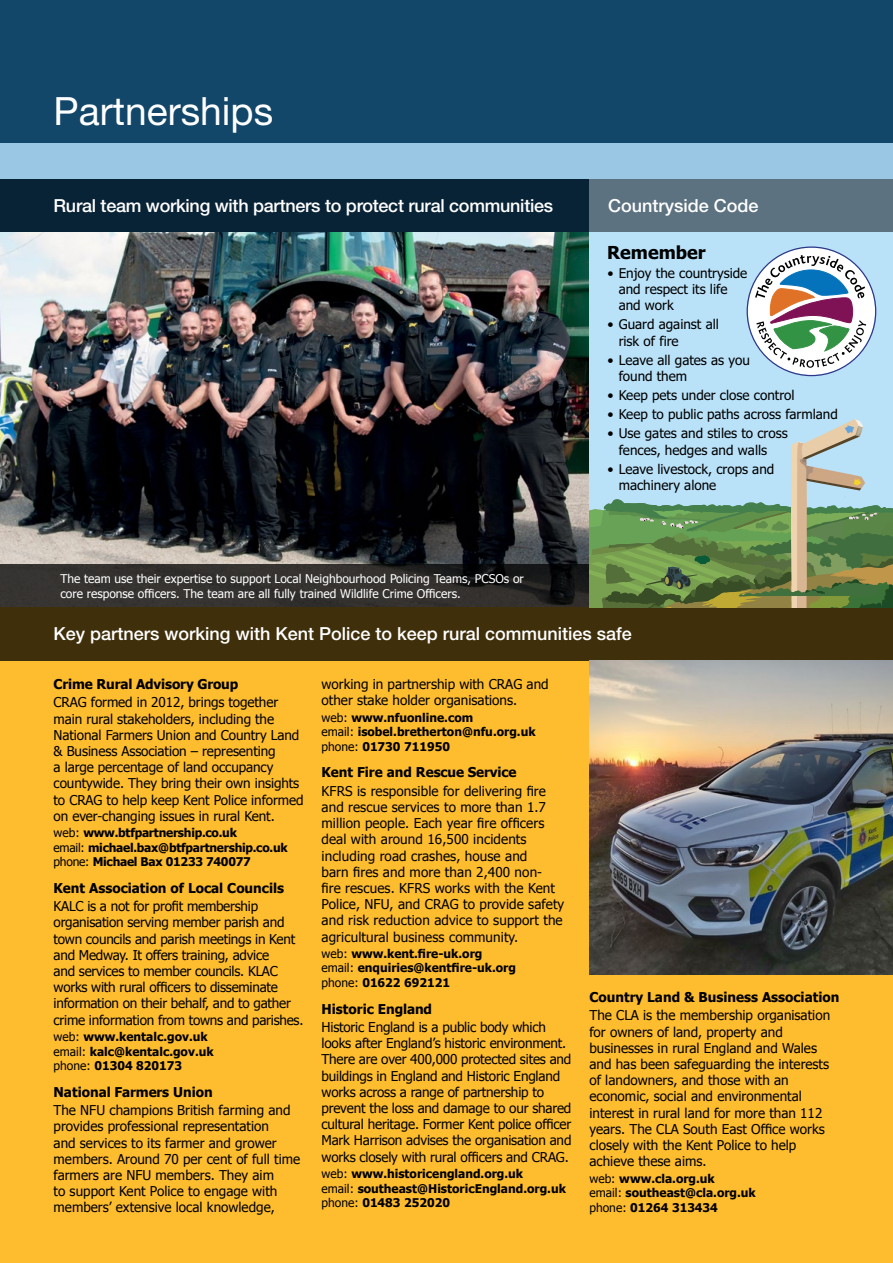
<style>
.page{position:relative;width:893px;height:1263px;background:#fff}
.page>*{position:absolute;margin:0;border:0;box-sizing:border-box;transform-origin:0 0}
.t1{font:39px "Helvetica Neue LT Pro";color:#fff}
.t2{font:500 18px "Helvetica Neue LT Pro";color:#fff}
.t3{font:700 18px "Tahoma";color:#000}
.t4{font:700 16.5px "Helvetica Neue LT Pro";color:#000}
.t5{font:13.5px/16.2px "Tahoma";color:#000}
.t6{font:13.5px/16.2px "Tahoma";letter-spacing:-.02em;color:#000}
.t7{font:700 13.5px "Tahoma";color:#000}
.t8{font:700 12px/14.4px "Tahoma";color:#000}
.t9{font:12px/14.4px "Tahoma";color:#fff}
.t10{font:700 12px/14.4px "Tahoma";letter-spacing:-.02em;color:#000}
.s1{font-weight:400}
</style>
<div class="page">
<img style="left:0;top:232px;width:589px;height:333px">
<div style="left:0;top:179px;width:589px;height:53px;background:#092336"></div>
<svg style="left:0;top:565px;width:589px;height:42px;background:#2e2c2a"></svg>
<div style="left:0;top:607px;width:893px;height:656px;background:#febc2f"></div>
<div style="left:0;top:607px;width:893px;height:54px;background:#3f2f0b"></div>
<div style="left:589px;top:179px;width:304px;height:428px;background:#b9e1f8"></div>
<svg style="left:589px;top:419px;width:304px;height:189px"></svg>
<svg style="left:747px;top:246px;width:129px;height:130px"></svg>
<div style="left:589px;top:179px;width:304px;height:53px;background:#5d7280"></div>
<div style="left:0;top:143px;width:893px;height:36px;background:#9ac7e4"></div>
<div style="left:0;top:0;width:893px;height:143px;background:#12476a"></div>
<img style="left:589px;top:661px;width:304px;height:314px">
<p class="t1" style="left:54px;top:88px;width:221px">Partnerships</p>
<p class="t2" style="left:54px;top:195px;width:501px">Rural team working with partners to protect rural communities</p>
<p class="t2" style="left:608px;top:195px;width:152px">Countryside Code</p>
<p class="t3" style="left:607px;top:240px;width:100px">Remember</p>
<p class="t5" style="left:619px;top:264px;width:130px;text-indent:-11px">• Enjoy the countryside and respect its life and work</p>
<p class="t5" style="left:619px;top:316px;width:102px;text-indent:-11px">• Guard against all risk of fire</p>
<p class="t5" style="left:619px;top:351px;width:133px;text-indent:-11px">• Leave all gates as you found them</p>
<p class="t5" style="left:608px;top:386px;width:188px">• Keep pets under close control</p>
<p class="t5" style="left:608px;top:406px;width:232px">• Keep to public paths across farmland</p>
<p class="t5" style="left:619px;top:425px;width:171px;text-indent:-11px">• Use gates and stiles to cross fences, hedges and walls</p>
<p class="t5" style="left:619px;top:460px;width:157px;text-indent:-11px">• Leave livestock, crops and machinery alone</p>
<p class="t4" style="left:608px;top:323px;width:45px">code:</p>
<p class="t5" style="left:621px;top:360px;width:56px">and work</p>
<p class="t5" style="left:621px;top:468px;width:102px">hedges and walls</p>
<p class="t9" style="left:60px;top:571px;width:465px">The team use their expertise to support Local Neighbourhood Policing Teams, PCSOs or core response officers. The team are all fully trained Wildlife Crime Officers.</p>
<p class="t2" style="left:54px;top:623px;width:580px">Key partners working with Kent Police to keep rural communities safe</p>
<p class="t7" style="left:54px;top:675px;width:186px">Crime Rural Advisory Group</p>
<p class="t5" style="left:54px;top:694px;width:251px">CRAG formed in 2012, brings together main rural stakeholders, including the National Farmers Union and Country Land &amp; Business Association – representing<br>a large percentage of land occupancy countywide. They bring their own insights to CRAG to help keep Kent Police informed on ever-changing issues in rural Kent.</p>
<p class="t10" style="left:54px;top:825px;width:236px"><span class="s1">web:</span> www.btfpartnership.co.uk<br><span class="s1">email:</span> michael.bax@btfpartnership.co.uk <span class="s1">phone:</span> Michael Bax 01233 740077</p>
<p class="t7" style="left:54px;top:878px;width:232px">Kent Association of Local Councils</p>
<p class="t6" style="left:54px;top:898px;width:251px">KALC is a not for profit membership organisation serving member parish and town councils and parish meetings in Kent and Medway. It offers training, advice<br>and services to member councils. KLAC works with rural officers to disseminate information on their behalf, and to gather crime information from towns and parishes.</p>
<p class="t8" style="left:54px;top:1029px;width:162px"><span class="s1">web:</span> www.kentalc.gov.uk <span class="s1">email:</span> kalc@kentalc.gov.uk <span class="s1">phone:</span> 01304 820173</p>
<p class="t7" style="left:54px;top:1082px;width:161px">National Farmers Union</p>
<p class="t5" style="left:54px;top:1101px;width:248px">The NFU champions British farming and provides professional representation<br>and services to its farmer and grower members. Around 70 per cent of full time farmers are NFU members. They aim<br>to support Kent Police to engage with members’ extensive local knowledge,</p>
<p class="t5" style="left:321px;top:675px;width:229px">working in partnership with CRAG and other stake holder organisations.</p>
<p class="t8" style="left:321px;top:709px;width:216px"><span class="s1">web:</span> www.nfuonline.com<br><span class="s1">email:</span> isobel.bretherton@nfu.org.uk <span class="s1">phone:</span> 01730 711950</p>
<p class="t7" style="left:321px;top:763px;width:197px">Kent Fire and Rescue Service</p>
<p class="t5" style="left:321px;top:782px;width:244px">KFRS is responsible for delivering fire and rescue services to more than 1.7 million people. Each year fire officers deal with around 16,500 incidents including road crashes, house and<br>barn fires and more than 2,400 non&shy;fire rescues. KFRS works with the Kent Police, NFU, and CRAG to provide safety and risk reduction advice to support the agricultural business community.</p>
<p class="t8" style="left:321px;top:946px;width:196px"><span class="s1">web:</span> www.kent.fire-uk.org <span class="s1">email:</span> enquiries@kentfire-uk.org <span class="s1">phone:</span> 01622 692121</p>
<p class="t7" style="left:321px;top:999px;width:112px">Historic England</p>
<p class="t5" style="left:321px;top:1018px;width:251px">Historic England is a public body which looks after England’s historic environment.<br>There are over 400,000 protected sites and buildings in England and Historic England works across a range of partnership to prevent the loss and damage to our shared cultural heritage. Former Kent police officer Mark Harrison advises the organisation and works closely with rural officers and CRAG.</p>
<p class="t8" style="left:321px;top:1166px;width:246px"><span class="s1">web:</span> www.historicengland.org.uk<br><span class="s1">email:</span> southeast@HistoricEngland.org.uk <span class="s1">phone:</span> 01483 252020</p>
<p class="t7" style="left:589px;top:988px;width:251px">Country Land &amp; Business Association</p>
<p class="t5" style="left:589px;top:1007px;width:242px">The CLA is the membership organisation for owners of land, property and businesses in rural England and Wales and has been safeguarding the interests of landowners, and those with an economic, social and environmental interest in rural land for more than 112 years. The CLA South East Office works closely with the Kent Police to help achieve these aims.</p>
<p class="t8" style="left:589px;top:1170px;width:168px"><span class="s1">web:</span> www.cla.org.uk<br><span class="s1">email:</span> southeast@cla.org.uk <span class="s1">phone:</span> 01264 313434</p>
</div>
